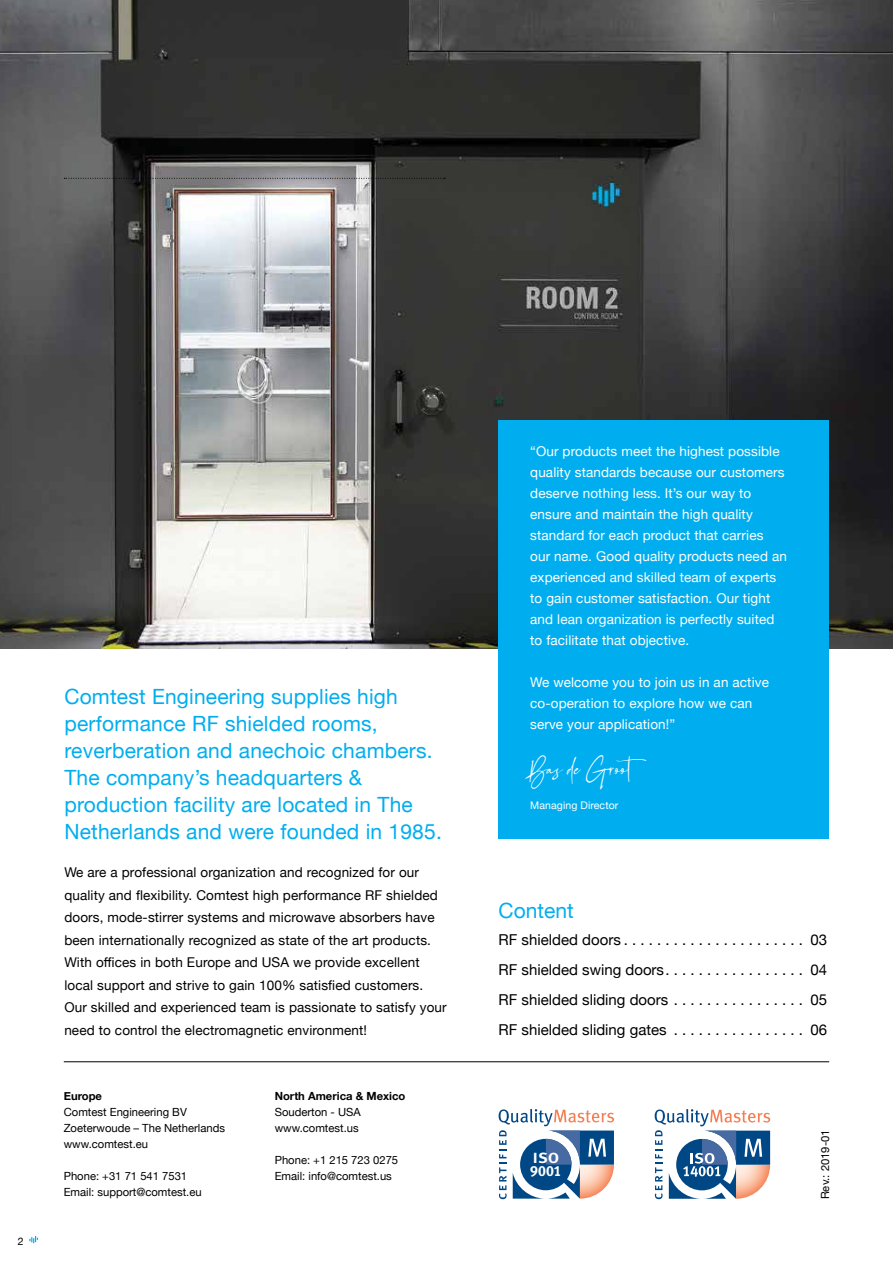
<style>
.page{position:relative;width:893px;height:1263px;background:#fff}
.page>*{position:absolute;margin:0;border:0;box-sizing:border-box;transform-origin:0 0}
.t1{font:31.5px "Bellandha";letter-spacing:.01em;color:#fff}
.t2{font:21px/27px "Helvetica Neue";letter-spacing:.01em;color:#00aeef}
.t3{font:15px/30px "Helvetica Neue";color:#000;text-align:justify}
.t4{font:14.7px/12.8px "Meta Plus Bold Caps";letter-spacing:.005em;color:#fff;scale:1.1 1}
.t5{font:13.5px/21px "Helvetica Neue";letter-spacing:.01em;color:#fff}
.t6{font:13.5px/22.5px "Helvetica Neue";letter-spacing:.01em;color:#000}
.t7{font:11.25px/16px "Helvetica Neue";color:#000}
.t8{font:700 11.25px "Helvetica Neue";color:#000}
.t9{font:10.5px "Helvetica Neue";letter-spacing:.01em;color:#fff}
.t10{font:10.5px "Helvetica Neue";color:#000}
</style>
<div class="page">
<svg style="left:29px;top:1236px;width:9px;height:7px"></svg>
<img style="left:0;top:0;width:893px;height:649px">
<svg style="left:64px;top:178px;width:381px;height:1px"></svg>
<svg style="left:499px;top:1109px;width:115px;height:90px"></svg>
<svg style="left:655px;top:1109px;width:115px;height:90px"></svg>
<div style="left:499px;top:420px;width:330px;height:418px;background:#00aeef"></div>
<hr style="left:64px;top:1061px;width:765px;height:1px;background:#000">
<p class="t10" style="left:18px;top:1234px;width:7px">2</p>
<h2 class="t2" style="left:64px;top:684px;width:375px">Comtest Engineering supplies high performance RF shielded rooms, reverberation and anechoic chambers.<br>The company’s headquarters &amp; production facility are located in The Netherlands and were founded in 1985.</h2>
<p class="t6" style="left:64px;top:862px;width:384px">We are a professional organization and recognized for our quality and flexibility. Comtest high performance RF shielded doors, mode-stirrer systems and microwave absorbers have been internationally recognized as state of the art products.<br>With offices in both Europe and USA we provide excellent local support and strive to gain 100% satisfied customers.<br>Our skilled and experienced team is passionate to satisfy your need to control the electromagnetic environment!</p>
<p class="t8" style="left:64px;top:1087px;width:40px">Europe</p>
<p class="t7" style="left:64px;top:1104px;width:163px">Comtest Engineering BV<br>Zoeterwoude – The Netherlands www. comtest. eu</p>
<p class="t7" style="left:64px;top:1168px;width:139px">Phone: +31 71 541 7531<br>Email: support@comtest. eu</p>
<p class="t8" style="left:275px;top:1087px;width:132px">North America &amp; Mexico</p>
<p class="t7" style="left:275px;top:1104px;width:88px">Souderton - USA www. comtest. us</p>
<p class="t7" style="left:275px;top:1152px;width:125px">Phone: +1 215 723 0275<br>Email: info@comtest. us</p>
<p class="t5" style="left:530px;top:442px;width:258px">“Our products meet the highest possible quality standards because our customers deserve nothing less. It’s our way to ensure and maintain the high quality standard for each product that carries<br>our name. Good quality products need an experienced and skilled team of experts to gain customer satisfaction. Our tight and lean organization is perfectly suited to facilitate that objective.</p>
<p class="t5" style="left:530px;top:673px;width:240px">We welcome you to join us in an active co-operation to explore how we can serve your application!”</p>
<h1 class="t1" style="left:530px;top:748px;width:128px">Bas de Groot</h1>
<p class="t9" style="left:530px;top:797px;width:90px">Managing Director</p>
<h2 class="t2" style="left:499px;top:898px;width:77px">Content</h2>
<p class="t3" style="left:499px;top:925px;width:330px">RF shielded doors . . . . . . . . . . . . . . . . . . . . . . 03<br>RF shielded swing doors . . . . . . . . . . . . . . . . . 04<br>RF shielded sliding doors . . . . . . . . . . . . . . . . 05<br>RF shielded sliding gates . . . . . . . . . . . . . . . . 06</p>
<p class="t4" style="left:530px;top:1152px;width:30px">ISO<br>9001</p>
<p class="t7" style="left:818px;top:1199px;width:71px;rotate:-90deg">Rev. : 2019-01</p>
</div>
